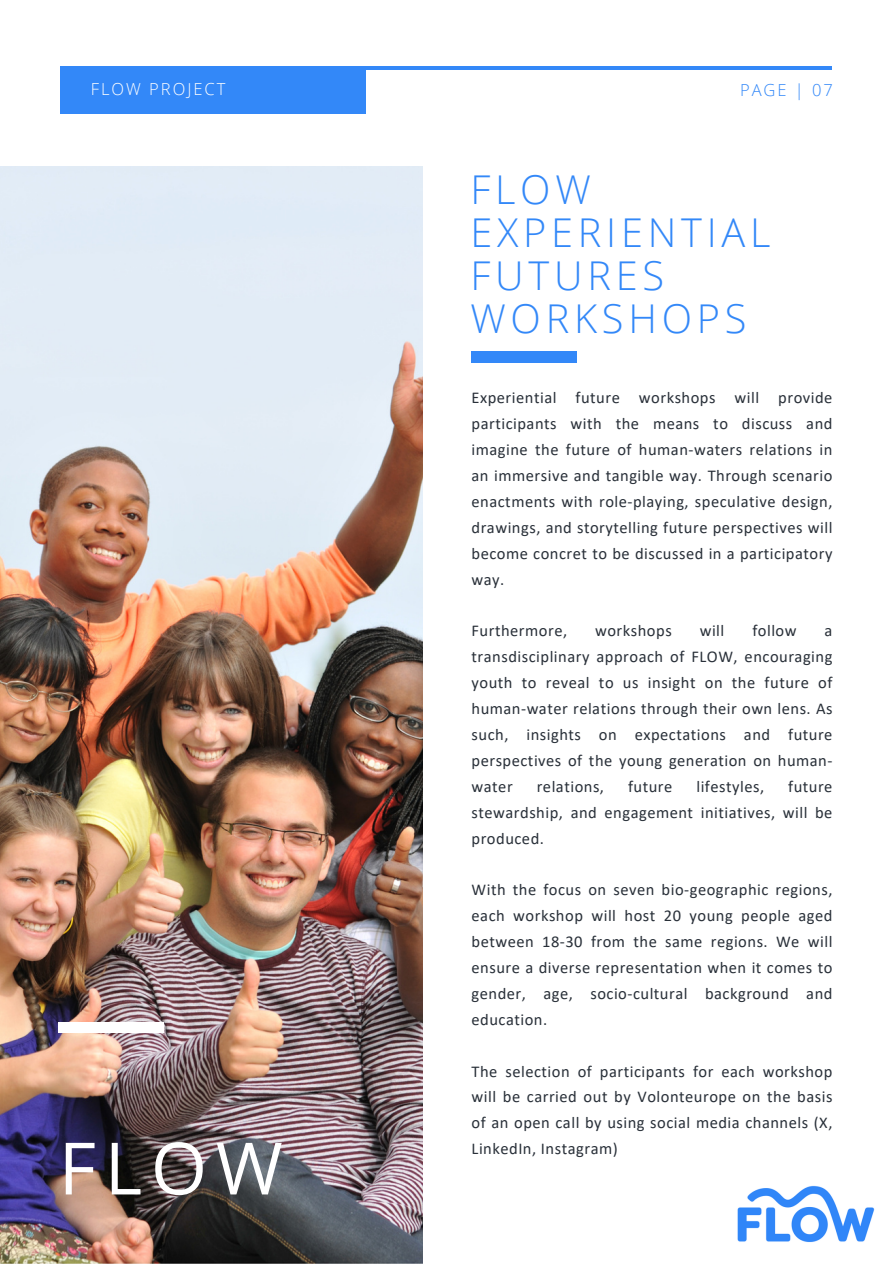
<style>
.page{position:relative;width:894px;height:1264px;background:#fff}
.page>*{position:absolute;margin:0;border:0;box-sizing:border-box;transform-origin:0 0}
.t1{font:72.15px "Open Sans";color:#fff}
.t2{font:300 39.75px/42.8px "Open Sans";letter-spacing:.12em;color:#3388f8}
.t3{font:16.5px/25.8px "Calibri";letter-spacing:.03em;color:#293039;text-align:justify}
.t4{font:300 16.5px "Open Sans";letter-spacing:.12em;color:#fff}
.t5{font:300 16.5px "Open Sans";letter-spacing:.12em;color:#3388f8}
</style>
<div class="page">
<hr style="left:61px;top:66px;width:770px;height:4px;background:#3388f8">
<div style="left:61px;top:66px;width:304px;height:47px;background:#3388f8"></div>
<img style="left:0;top:166px;width:422px;height:1097px">
<div style="left:58px;top:1022px;width:105px;height:10px;background:#fff"></div>
<div style="left:471px;top:352px;width:106px;height:10px;background:#3388f8"></div>
<img style="left:737px;top:1185px;width:138px;height:57px">
<h3 class="t4" style="left:91px;top:78px;width:136px">FLOW PROJECT</h3>
<p class="t5" style="left:739px;top:79px;width:94px">PAGE | 07</p>
<p class="t2" style="left:470px;top:167px;width:301px">FLOW<br>EXPERIENTIAL<br>FUTURES<br>WORKSHOPS</p>
<h3 class="t1" style="left:59px;top:1117px;width:225px">FLOW</h3>
<h1 class="t3" style="left:471px;top:386px;width:362px">Experiential future workshops will provide participants with the means to discuss and imagine the future of human-waters relations in an immersive and tangible way. Through scenario enactments with role-playing, speculative design, drawings, and storytelling future perspectives will become concret to be discussed in a participatory way.</h1>
<h2 class="t3" style="left:471px;top:619px;width:97px">Furthermore,</h2>
<h2 class="t3" style="left:595px;top:619px;width:78px">workshops</h2>
<h2 class="t3" style="left:699px;top:619px;width:26px">will</h2>
<h2 class="t3" style="left:752px;top:619px;width:46px">follow</h2>
<h2 class="t3" style="left:471px;top:619px;width:362px;text-indent:353px">a transdisciplinary approach of FLOW, encouraging youth to reveal to us insight on the future of human-water relations through their own lens. As such, insights on expectations and future perspectives of the young generation on human&shy;water</h2>
<h2 class="t3" style="left:471px;top:774px;width:362px;text-indent:316px">future stewardship, and engagement initiatives, will be produced.</h2>
<p class="t3" style="left:471px;top:878px;width:362px">With the focus on seven bio-geographic regions, each workshop will host 20 young people aged between 18-30 from the same regions. We will ensure a diverse representation when it comes to gender, age, socio-cultural background and education.</p>
<h2 class="t3" style="left:536px;top:774px;width:69px">relations,</h2>
<h2 class="t3" style="left:628px;top:774px;width:46px">future</h2>
<h2 class="t3" style="left:696px;top:774px;width:69px">lifestyles,</h2>
<p class="t3" style="left:471px;top:1059px;width:362px">The selection of participants for each workshop will be carried out by Volonteurope on the basis of an open call by using social media channels (X, LinkedIn, Instagram)</p>
</div>
